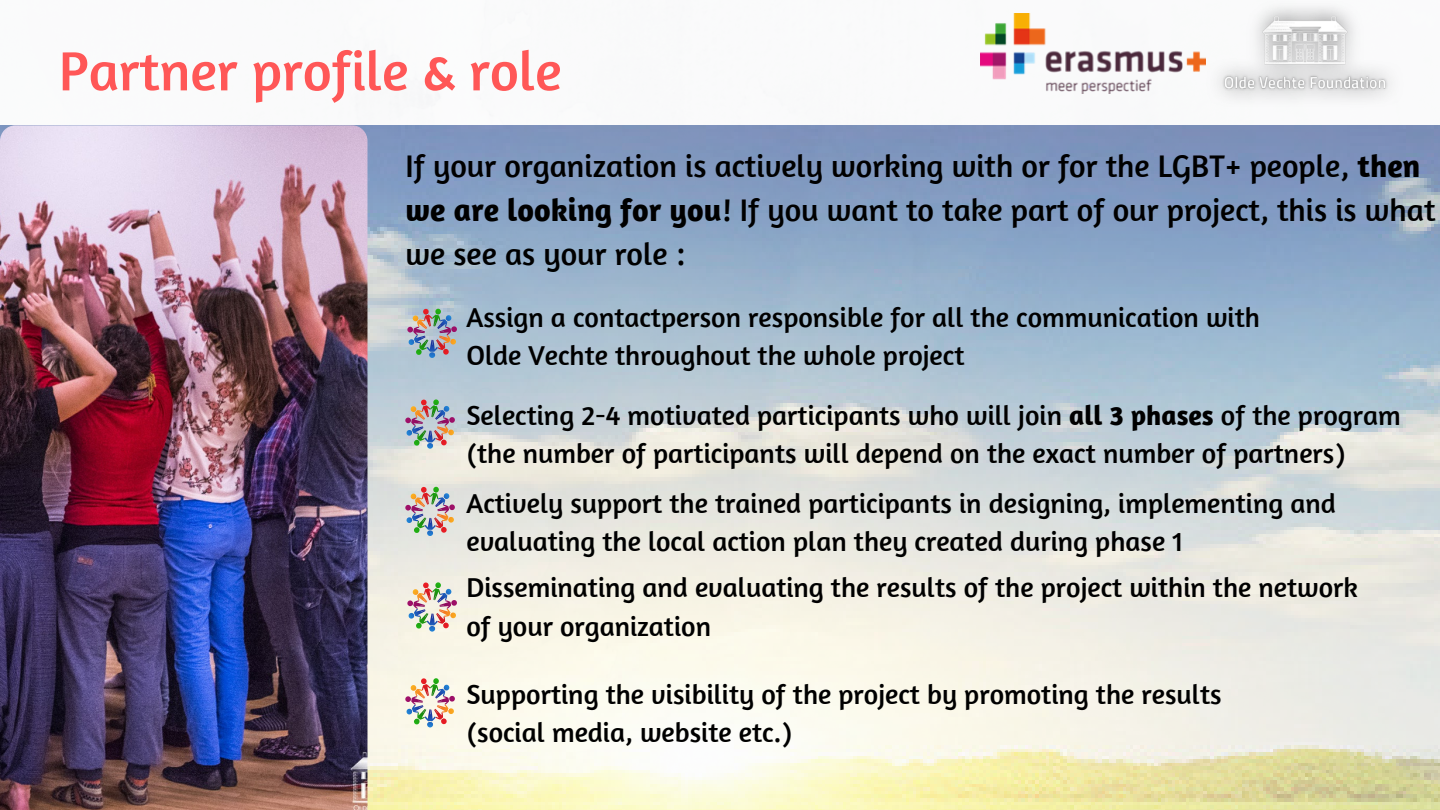
<style>
.page{position:relative;width:1440px;height:810px;background:#fff}
.page>*{position:absolute;margin:0;border:0;box-sizing:border-box;transform-origin:0 0}
.t1{font:56px "Amaranth";color:#ff5757}
.t2{font:32px/44.3px "Amaranth";color:#000}
.t3{font:28px/38.2px "Amaranth";color:#000}
.s1{font-weight:700}
</style>
<div class="page">
<img style="left:980px;top:14px;width:226px;height:80px">
<img style="left:1214px;top:5px;width:180px;height:97px">
<img style="left:367px;top:125px;width:1073px;height:685px">
<img style="left:0;top:125px;width:367px;height:685px">
<img style="left:407px;top:309px;width:50px;height:49px">
<svg style="left:405px;top:399px;width:50px;height:50px;background:#b2adb0"></svg>
<svg style="left:405px;top:487px;width:50px;height:49px;background:#c0b6b3"></svg>
<svg style="left:407px;top:582px;width:50px;height:50px;background:#cfc1b8"></svg>
<svg style="left:405px;top:678px;width:50px;height:49px;background:#d2c5ba"></svg>
<h1 class="t1" style="left:59px;top:36px;width:504px">Partner profile &amp; role</h1>
<p class="t2" style="left:406px;top:143px;width:1032px">If your organization is actively working with or for the LGBT+ people, <span class="s1">then we are looking for you</span>! If you want to take part of our project, this is what we see as your role :</p>
<p class="t3" style="left:466px;top:298px;width:795px">Assign a contactperson responsible for all the communication with<br>Olde Vechte throughout the whole project</p>
<p class="t3" style="left:466px;top:396px;width:936px">Selecting 2-4 motivated participants who will join <span class="s1">all 3 phases</span> of the program (the number of participants will depend on the exact number of partners)</p>
<p class="t3" style="left:466px;top:483px;width:871px">Actively support the trained participants in designing, implementing and evaluating the local action plan they created during phase 1</p>
<p class="t3" style="left:466px;top:568px;width:893px">Disseminating and evaluating the results of the project within the network of your organization</p>
<p class="t3" style="left:466px;top:675px;width:757px">Supporting the visibility of the project by promoting the results (social media, website etc.)</p>
</div>
